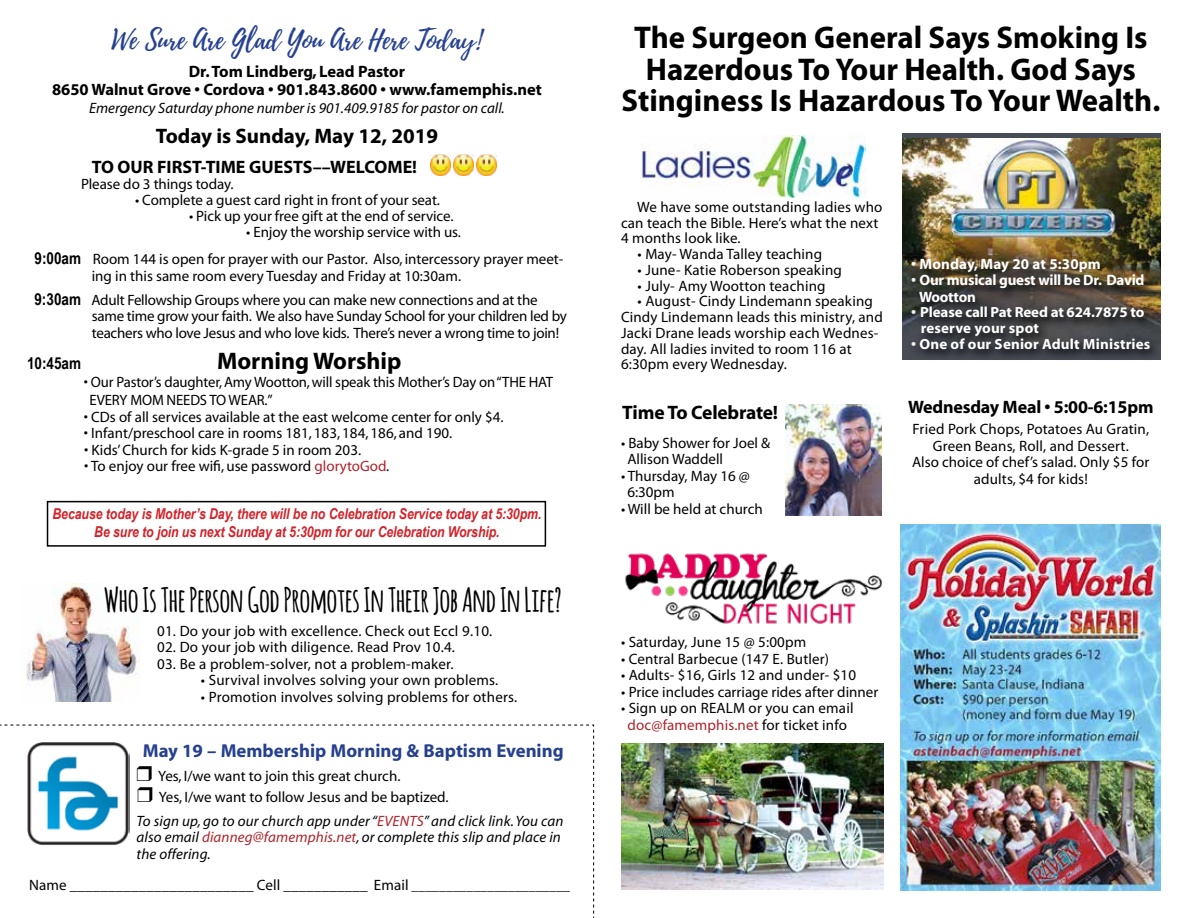
<style>
.page{position:relative;width:1188px;height:918px;background:#fff}
.page>*{position:absolute;margin:0;border:0;box-sizing:border-box;transform-origin:0 0}
.t1{font:700 33px "Amatic";color:#000}
.t2{font:700 31.5px/31.5px "Myriad Pro";color:#000;text-align:center}
.t3{font:27px "Playlist Script";letter-spacing:-.01em;color:#25408f}
.t4{font:700 24px "Myriad";color:#000}
.t5{font:700 21px "Myriad Pro";color:#000}
.t6{font:700 19.5px "Myriad";letter-spacing:-.01em;color:#000}
.t7{font:700 18.75px "Myriad";color:#25408f}
.t8{font:700 18px "Myriad Pro";color:#000}
.t9{font:700 18px "Myriad";letter-spacing:-.01em;color:#000}
.t10{font:700 16.5px/18px "Myriad";color:#000;text-align:center}
.t11{font:700 16.5px "Arial Narrow";color:#000}
.t12{font:15px/15.8px "Myriad Pro";letter-spacing:.01em;color:#000}
.t13{font:15px/16.5px "Myriad";letter-spacing:-.005em;color:#000}
.t14{font:italic 15px/16.5px "Myriad";letter-spacing:.01em;color:#000}
.t15{font:italic 700 15px/18px "Arial Narrow";letter-spacing:-.005em;color:#d2232a;text-align:center}
.t16{font:italic 15px "Myriad Pro";color:#000}
.t17{font:700 15px/16.2px "Myriad";letter-spacing:-.015em;color:#fff}
.t18{font:700 15px "Myriad";letter-spacing:.01em;color:#fff}
.t19{font:700 14.7px/15.8px "Myriad";letter-spacing:-.01em;color:#fff}
.t20{font:700 14.7px "Myriad";letter-spacing:.01em;color:#fff}
.s1{font-family:"Arial Narrow";font-weight:700;font-size:16.5px}
.s2{color:#af222b}
.s3{font-size:13.5px}
.s4{font-family:"Myriad"}
</style>
<div class="page">
<div style="left:902px;top:133px;width:259px;height:227px;background:#484c55"></div>
<img style="left:902px;top:138px;width:259px;height:189px">
<svg style="left:908px;top:255px;width:253px;height:102px"></svg>
<img style="left:430px;top:155px;width:20px;height:20px">
<img style="left:453px;top:155px;width:21px;height:20px">
<img style="left:477px;top:155px;width:20px;height:20px">
<img style="left:785px;top:404px;width:97px;height:111px">
<img style="left:642px;top:135px;width:224px;height:63px">
<div style="left:47px;top:501px;width:499px;height:46px;border:2px solid #000"></div>
<img style="left:901px;top:525px;width:260px;height:366px">
<img style="left:26px;top:584px;width:114px;height:117px">
<img style="left:621px;top:743px;width:263px;height:147px">
<img style="left:625px;top:553px;width:257px;height:71px">
<svg style="left:4px;top:725px;width:590px;height:189px"></svg>
<h3 class="t3" style="left:112px;top:21px;width:371px">We Sure Are Glad You Are Here Today!</h3>
<p class="t10" style="left:52px;top:63px;width:491px">Dr. Tom Lindberg, Lead Pastor<br>8650 Walnut Grove • Cordova • 901.843.8600 • www.famemphis.net</p>
<p class="t16" style="left:89px;top:99px;width:417px">Emergency Saturday phone number is 901.409.9185 for pastor on call.</p>
<h3 class="t5" style="left:156px;top:122px;width:284px">Today is Sunday, May 12, 2019</h3>
<p class="t8" style="left:92px;top:155px;width:327px">TO OUR FIRST-TIME GUESTS––WELCOME!</p>
<p class="t12" style="left:81px;top:176px;width:154px">Please do 3 things today.</p>
<p class="t12" style="left:135px;top:192px;width:307px">• Complete a guest card right in front of your seat.</p>
<p class="t12" style="left:189px;top:208px;width:266px">• Pick up your free gift at the end of service.</p>
<p class="t12" style="left:246px;top:224px;width:216px">• Enjoy the worship service with us.</p>
<p class="t13" style="left:92px;top:252px;width:473px;text-indent:-57px"><span class="s1">9:00am</span> Room 144 is open for prayer with our Pastor. Also, intercessory prayer meet&shy;ing in this same room every Tuesday and Friday at 10:30am.</p>
<p class="t13" style="left:92px;top:292px;width:477px;text-indent:-57px"><span class="s1">9:30am</span> Adult Fellowship Groups where you can make new connections and at the same time grow your faith. We also have Sunday School for your children led by teachers who love Jesus and who love kids. There’s never a wrong time to join!</p>
<p class="t11" style="left:27px;top:351px;width:56px">10:45am</p>
<h3 class="t4" style="left:217px;top:349px;width:186px">Morning Worship</h3>
<p class="t13" style="left:90px;top:374px;width:465px;line-height:18px;text-indent:-6px">• Our Pastor’s daughter, Amy Wootton, will speak this Mother’s Day on “THE HAT<br>EVERY MOM NEEDS TO WEAR.”</p>
<p class="t13" style="left:84px;top:409px;width:421px">• CDs of all services available at the east welcome center for only $4.</p>
<p class="t13" style="left:84px;top:426px;width:370px">• Infant/preschool care in rooms 181, 183, 184, 186, and 190.</p>
<p class="t13" style="left:84px;top:442px;width:278px">• Kids’ Church for kids K-grade 5 in room 203.</p>
<p class="t13" style="left:84px;top:459px;width:307px">• To enjoy our free wifi, use password <span class="s2">glorytoGod</span>.</p>
<p class="t15" style="left:53px;top:504px;width:490px">Because today is Mother’s Day, there will be no Celebration Service today at 5:30pm.<br>Be sure to join us next Sunday at 5:30pm for our Celebration Worship.</p>
<h1 class="t1" style="left:104px;top:577px;width:459px">Who Is The Person God Promotes In Their Job And In Life?</h1>
<p class="t12" style="left:157px;top:622px;width:337px">01. Do your job with excellence. Check out Eccl 9.10.</p>
<p class="t12" style="left:157px;top:639px;width:299px">02. Do your job with diligence. Read Prov 10.4.</p>
<p class="t12" style="left:157px;top:655px;width:298px">03. Be a problem-solver, not a problem-maker.</p>
<p class="t12" style="left:201px;top:672px;width:299px">• Survival involves solving your own problems.</p>
<p class="t12" style="left:201px;top:688px;width:318px">• Promotion involves solving problems for others.</p>
<p class="t7" style="left:143px;top:741px;width:422px">May 19 – Membership Morning &amp; Baptism Evening</p>
<p class="t13" style="left:158px;top:766px;width:292px;line-height:21px">Yes, I/we want to join this great church.<br>Yes, I/we want to follow Jesus and be baptized.</p>
<p class="t14" style="left:137px;top:813px;width:428px">To sign up, go to our church app under “<span class="s2">EVENTS</span>” and click link. You can also email <span class="s2">dianneg@famemphis.net</span>, or complete this slip and place in the offering.</p>
<p class="t13" style="left:29px;top:878px;width:542px">Name ________________________ Cell ___________ Email <span class="s3">_______________________</span></p>
<h2 class="t2" style="left:622px;top:21px;width:540px">The Surgeon General Says Smoking Is<br>Hazerdous To Your Health. God Says<br>Stinginess Is Hazardous To Your Wealth.</h2>
<p class="t12" style="left:621px;top:199px;width:263px;text-indent:16px">We have some outstanding ladies who can teach the Bible. Here’s what the next<br>4 months look like.</p>
<p class="t12" style="left:638px;top:246px;width:186px">• May- Wanda Talley teaching</p>
<p class="t12" style="left:638px;top:262px;width:206px">• June- Katie Roberson speaking</p>
<p class="t12" style="left:638px;top:278px;width:189px">• July- Amy Wootton teaching</p>
<p class="t12" style="left:621px;top:293px;width:263px;text-indent:17px">• August- Cindy Lindemann speaking Cindy Lindemann leads this ministry, and Jacki Drane leads worship each Wednes&shy;day. All ladies invited to room 116 at 6:30pm every Wednesday.</p>
<h3 class="t6" style="left:622px;top:403px;width:157px">Time To Celebrate!</h3>
<p class="t12" style="left:627px;top:434px;width:145px;line-height:16.5px;text-indent:-6px">• Baby Shower for Joel &amp;<br>Allison Waddell</p>
<p class="t12" style="left:627px;top:467px;width:124px;line-height:16.5px;text-indent:-6px">• Thursday, May 16 @<br>6:30pm</p>
<p class="t12" style="left:621px;top:501px;width:143px">• Will be held at church</p>
<p class="t18" style="left:911px;top:257px;width:191px">• Monday, May 20 at 5:30pm</p>
<p class="t17" style="left:919px;top:273px;width:227px;text-indent:-8px">• Our musical guest will be Dr. David<br>Wootton</p>
<p class="t19" style="left:921px;top:305px;width:225px;text-indent:-10px">• Please call Pat Reed at 624.7875 to reserve your spot</p>
<p class="t20" style="left:911px;top:337px;width:241px">• One of our Senior Adult Ministries</p>
<p class="t9" style="left:908px;top:398px;width:247px">Wednesday Meal • 5:00-6:15pm</p>
<p class="t12" style="left:912px;top:421px;width:239px;line-height:16.5px;text-align:center">Fried Pork Chops, Potatoes Au Gratin,<br>Green Beans, Roll, and Dessert.<br>Also choice of chef’s salad. <span class="s4">Only $5 for</span></p>
<p class="t13" style="left:974px;top:471px;width:115px">adults, $4 for kids!</p>
<p class="t12" style="left:621px;top:634px;width:187px">• Saturday, June 15 @ 5:00pm</p>
<p class="t12" style="left:621px;top:651px;width:210px">• Central Barbecue (147 E. Butler)</p>
<p class="t12" style="left:621px;top:667px;width:237px">• Adults- $16, Girls 12 and under- $10</p>
<p class="t12" style="left:621px;top:684px;width:259px">• Price includes carriage rides after dinner</p>
<p class="t12" style="left:621px;top:700px;width:234px;line-height:16.5px;text-align:center">• Sign up on REALM or you can email <span class="s2">doc@famemphis.net</span> for ticket info</p>
</div>
